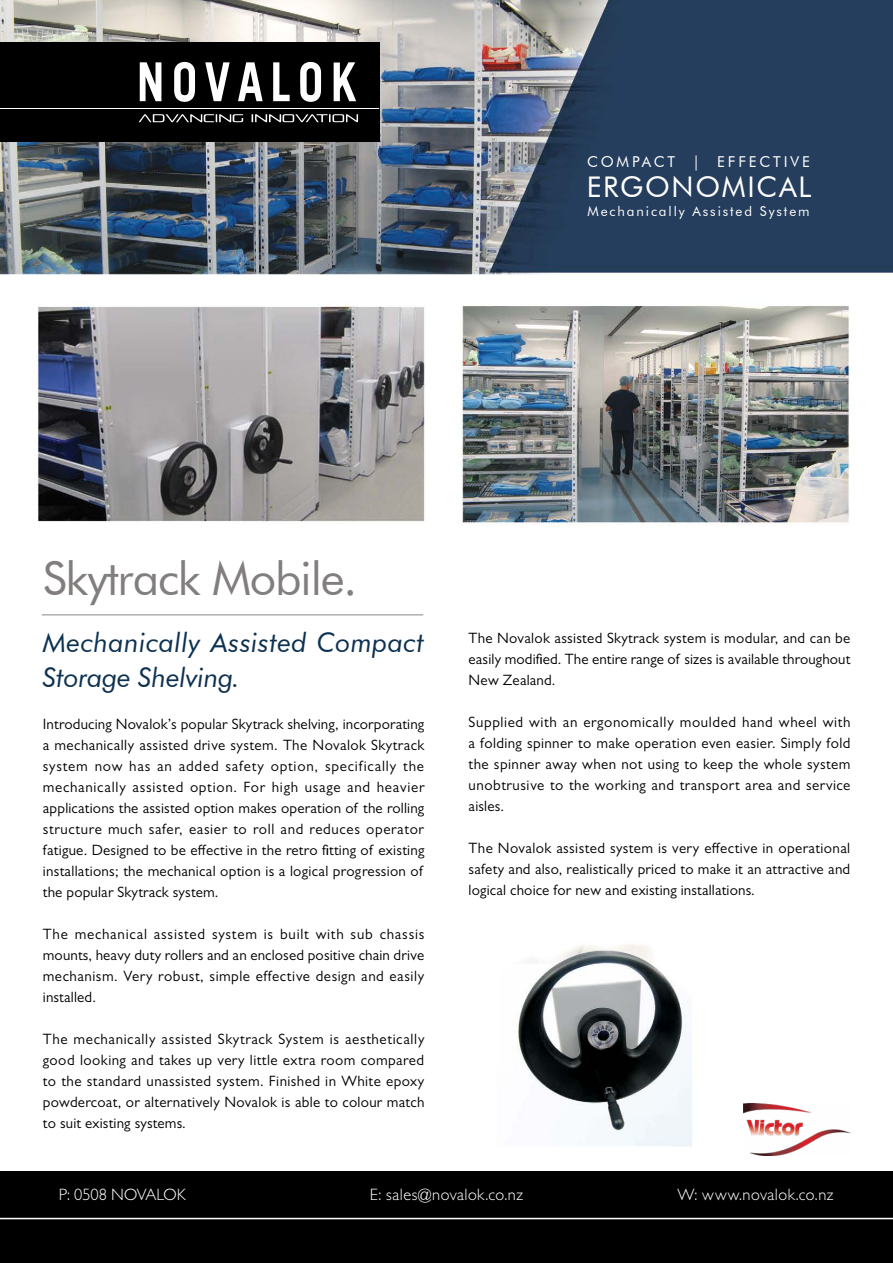
<style>
.page{position:relative;width:893px;height:1263px;background:#fff}
.page>*{position:absolute;margin:0;border:0;box-sizing:border-box;transform-origin:0 0}
.t1{font:46.5px "Futura BT";letter-spacing:-.025em;color:#827e7e}
.t2{font:28.5px "Futura BT";letter-spacing:.06em;color:#fff}
.t3{font:italic 27px/34.5px "Futura BT";letter-spacing:.015em;color:#0d3151}
.t4{font:300 16.5px "Gill Sans";letter-spacing:.025em;color:#fff}
.t5{font:300 16.5px "Gill Sans";letter-spacing:-.005em;color:#fff}
.t6{font:15px/21px "Gill Sans";letter-spacing:.015em;color:#000;text-align:justify}
.t7{font:15px "Futura BT";letter-spacing:.19em;color:#fff}
.t8{font:13.5px "Futura BT";letter-spacing:.14em;color:#fff}
</style>
<div class="page">
<img style="left:0;top:0;width:892px;height:1172px">
<div style="left:0;top:1172px;width:893px;height:91px;background:#000"></div>
<hr style="left:0;top:1218px;width:893px;height:1px;background:#fff">
<div style="left:0;top:43px;width:379px;height:99px;background:#000"></div>
<svg style="left:140px;top:62px;width:21px;height:39px"></svg>
<svg style="left:174px;top:62px;width:21px;height:40px"></svg>
<svg style="left:300px;top:62px;width:21px;height:40px"></svg>
<svg style="left:334px;top:62px;width:22px;height:39px"></svg>
<svg style="left:238px;top:62px;width:25px;height:39px"></svg>
<svg style="left:205px;top:62px;width:25px;height:39px"></svg>
<svg style="left:273px;top:62px;width:17px;height:39px"></svg>
<svg style="left:252px;top:114px;width:106px;height:9px"></svg>
<svg style="left:139px;top:114px;width:104px;height:9px"></svg>
<hr style="left:0;top:108px;width:379px;height:1px;background:#fff">
<hr style="left:42px;top:614px;width:381px;height:1px;background:#adafb2">
<img style="left:744px;top:1103px;width:106px;height:53px">
<p class="t7" style="left:587px;top:152px;width:224px">COMPACT | EFFECTIVE</p>
<h2 class="t2" style="left:587px;top:169px;width:226px">ERGONOMICAL</h2>
<p class="t8" style="left:587px;top:203px;width:224px">Mechanically Assisted System</p>
<h1 class="t1" style="left:43px;top:550px;width:316px">Skytrack Mobile.</h1>
<h3 class="t3" style="left:43px;top:625px;width:383px">Mechanically Assisted Compact<br>Storage Shelving.</h3>
<p class="t6" style="left:43px;top:713px;width:383px;text-align:left">Introducing Novalok’s popular Skytrack shelving, incorporating a mechanically assisted drive system. The Novalok Skytrack system now has an added safety option, specifically the mechanically assisted option. For high usage and heavier applications the assisted option makes operation of the rolling structure much safer, easier to roll and reduces operator fatigue. Designed to be effective in the retro fitting of existing installations; the mechanical option is a logical progression of the popular Skytrack system.</p>
<p class="t6" style="left:43px;top:923px;width:383px">The mechanical assisted system is built with sub chassis mounts, heavy duty rollers and an enclosed positive chain drive mechanism. Very robust, simple effective design and easily installed.</p>
<p class="t6" style="left:43px;top:1028px;width:383px">The mechanically assisted Skytrack System is aesthetically good looking and takes up very little extra room compared to the standard unassisted system. Finished in White epoxy powdercoat, or alternatively Novalok is able to colour match to suit existing systems.</p>
<p class="t6" style="left:469px;top:627px;width:383px">The Novalok assisted Skytrack system is modular, and can be easily modified. The entire range of sizes is available throughout New Zealand.</p>
<p class="t6" style="left:469px;top:711px;width:383px">Supplied with an ergonomically moulded hand wheel with a folding spinner to make operation even easier. Simply fold the spinner away when not using to keep the whole system unobtrusive to the working and transport area and service aisles.</p>
<p class="t6" style="left:469px;top:837px;width:383px">The Novalok assisted system is very effective in operational safety and also, realistically priced to make it an attractive and logical choice for new and existing installations.</p>
<p class="t5" style="left:59px;top:1185px;width:129px">P: 0508 NOVALOK</p>
<p class="t4" style="left:370px;top:1185px;width:155px">E: sales@novalok.co.nz</p>
<p class="t4" style="left:677px;top:1185px;width:158px">W: www.novalok.co.nz</p>
</div>
